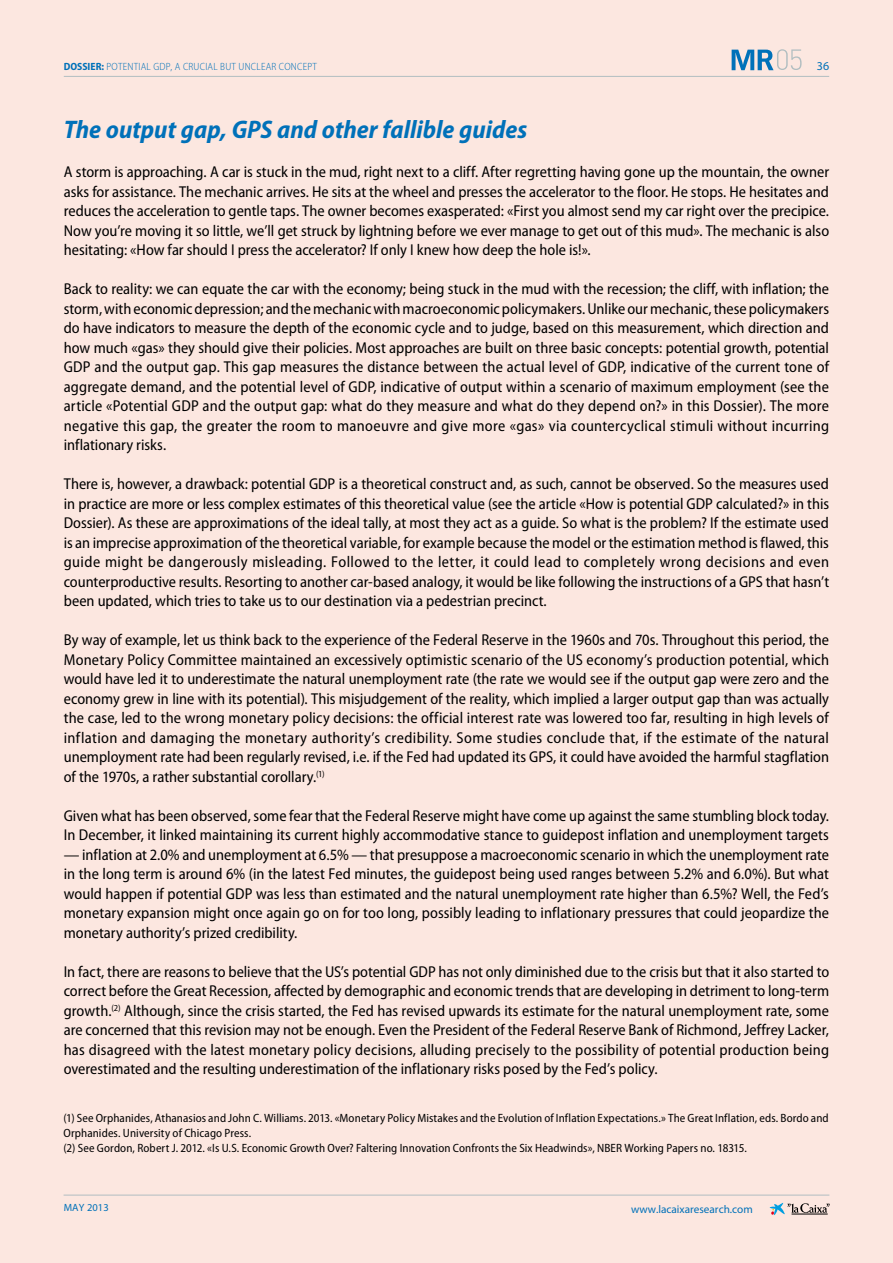
<style>
.page{position:relative;width:893px;height:1263px;background:#fce7e0}
.page>*{position:absolute;margin:0;border:0;box-sizing:border-box;transform-origin:0 0}
.t1{font:italic 700 semi-condensed 25.5px "Myriad Pro";color:#0071b9}
.t2{font:semi-condensed 15.75px/19.5px "Myriad Pro";color:#000;text-align:justify}
.t3{font:semi-condensed 12px/15px "Myriad Pro";letter-spacing:.01em;color:#000}
.t4{font:12px "Myriad Pro";color:#0071b9}
.t5{font:11.25px "Myriad Pro";color:#0071b9}
.t6{font:300 semi-condensed 10.5px "Myriad Pro";letter-spacing:.02em;color:#0071b9}
.t7{font:10.5px "Myriad Pro";color:#0071b9}
.s1{font-weight:700}
</style>
<div class="page">
<hr style="left:64px;top:76px;width:765px;height:1px;background:#b1bec1">
<svg style="left:770px;top:1203px;width:60px;height:12px"></svg>
<hr style="left:64px;top:1195px;width:765px;height:1px;background:#b1bec1">
<svg style="left:732px;top:49px;width:70px;height:21px"></svg>
<p class="t6" style="left:64px;top:61px;width:255px"><span class="s1">DOSSIER:</span> POTENTIAL GDP, A CRUCIAL BUT UNCLEAR CONCEPT</p>
<p class="t4" style="left:817px;top:60px;width:14px">36</p>
<h1 class="t1" style="left:64px;top:116px;width:465px">The output gap, GPS and other fallible guides</h1>
<p class="t2" style="left:64px;top:163px;width:767px">A storm is approaching. A car is stuck in the mud, right next to a cliff. After regretting having gone up the mountain, the owner asks for assistance. The mechanic arrives. He sits at the wheel and presses the accelerator to the floor. He stops. He hesitates and reduces the acceleration to gentle taps. The owner becomes exasperated: «First you almost send my car right over the precipice.<br>Now you’re moving it so little, we’ll get struck by lightning before we ever manage to get out of this mud». The mechanic is also hesitating: «How far should I press the accelerator? If only I knew how deep the hole is!».</p>
<p class="t2" style="left:64px;top:279px;width:767px">Back to reality: we can equate the car with the economy; being stuck in the mud with the recession; the cliff, with inflation; the storm, with economic depression; and the mechanic with macroeconomic policymakers. Unlike our mechanic, these policymakers do have indicators to measure the depth of the economic cycle and to judge, based on this measurement, which direction and how much «gas» they should give their policies. Most approaches are built on three basic concepts: potential growth, potential GDP and the output gap. This gap measures the distance between the actual level of GDP, indicative of the current tone of aggregate demand, and the potential level of GDP, indicative of output within a scenario of maximum employment (see the article «Potential GDP and the output gap: what do they measure and what do they depend on?» in this Dossier). The more negative this gap, the greater the room to manoeuvre and give more «gas» via countercyclical stimuli without incurring inflationary risks.</p>
<p class="t2" style="left:64px;top:474px;width:767px">There is, however, a drawback: potential GDP is a theoretical construct and, as such, cannot be observed. So the measures used in practice are more or less complex estimates of this theoretical value (see the article «How is potential GDP calculated?» in this Dossier). As these are approximations of the ideal tally, at most they act as a guide. So what is the problem? If the estimate used is an imprecise approximation of the theoretical variable, for example because the model or the estimation method is flawed, this guide might be dangerously misleading. Followed to the letter, it could lead to completely wrong decisions and even counterproductive results. Resorting to another car-based analogy, it would be like following the instructions of a GPS that hasn’t been updated, which tries to take us to our destination via a pedestrian precinct.</p>
<p class="t2" style="left:64px;top:630px;width:767px">By way of example, let us think back to the experience of the Federal Reserve in the 1960s and 70s. Throughout this period, the Monetary Policy Committee maintained an excessively optimistic scenario of the US economy’s production potential, which would have led it to underestimate the natural unemployment rate (the rate we would see if the output gap were zero and the economy grew in line with its potential). This misjudgement of the reality, which implied a larger output gap than was actually the case, led to the wrong monetary policy decisions: the official interest rate was lowered too far, resulting in high levels of inflation and damaging the monetary authority’s credibility. Some studies conclude that, if the estimate of the natural unemployment rate had been regularly revised, i.e. if the Fed had updated its GPS, it could have avoided the harmful stagflation of the 1970s, a rather substantial corollary.<sup>(1)</sup></p>
<p class="t2" style="left:64px;top:806px;width:767px">Given what has been observed, some fear that the Federal Reserve might have come up against the same stumbling block today.<br>In December, it linked maintaining its current highly accommodative stance to guidepost inflation and unemployment targets</p>
<p class="t2" style="left:64px;top:845px;width:767px">— inflation at 2.0% and unemployment at 6.5% — that presuppose a macroeconomic scenario in which the unemployment rate in the long term is around 6% (in the latest Fed minutes, the guidepost being used ranges between 5.2% and 6.0%). But what would happen if potential GDP was less than estimated and the natural unemployment rate higher than 6.5%? Well, the Fed’s monetary expansion might once again go on for too long, possibly leading to inflationary pressures that could jeopardize the monetary authority’s prized credibility.</p>
<p class="t2" style="left:64px;top:962px;width:767px">In fact, there are reasons to believe that the US’s potential GDP has not only diminished due to the crisis but that it also started to correct before the Great Recession, affected by demographic and economic trends that are developing in detriment to long-term growth.<sup>(2)</sup> Although, since the crisis started, the Fed has revised upwards its estimate for the natural unemployment rate, some are concerned that this revision may not be enough. Even the President of the Federal Reserve Bank of Richmond, Jeffrey Lacker, has disagreed with the latest monetary policy decisions, alluding precisely to the possibility of potential production being overestimated and the resulting underestimation of the inflationary risks posed by the Fed’s policy.</p>
<p class="t3" style="left:63px;top:1111px;width:767px">(1) See Orphanides, Athanasios and John C. Williams. 2013. «Monetary Policy Mistakes and the Evolution of Inflation Expectations.» The Great Inflation, eds. Bordo and<br>Orphanides. University of Chicago Press.<br>(2) See Gordon, Robert J. 2012. «Is U.S. Economic Growth Over? Faltering Innovation Confronts the Six Headwinds», NBER Working Papers no. 18315.</p>
<p class="t7" style="left:64px;top:1202px;width:47px">MAY 2013</p>
<p class="t5" style="left:631px;top:1203px;width:123px">www.lacaixaresearch.com</p>
</div>
